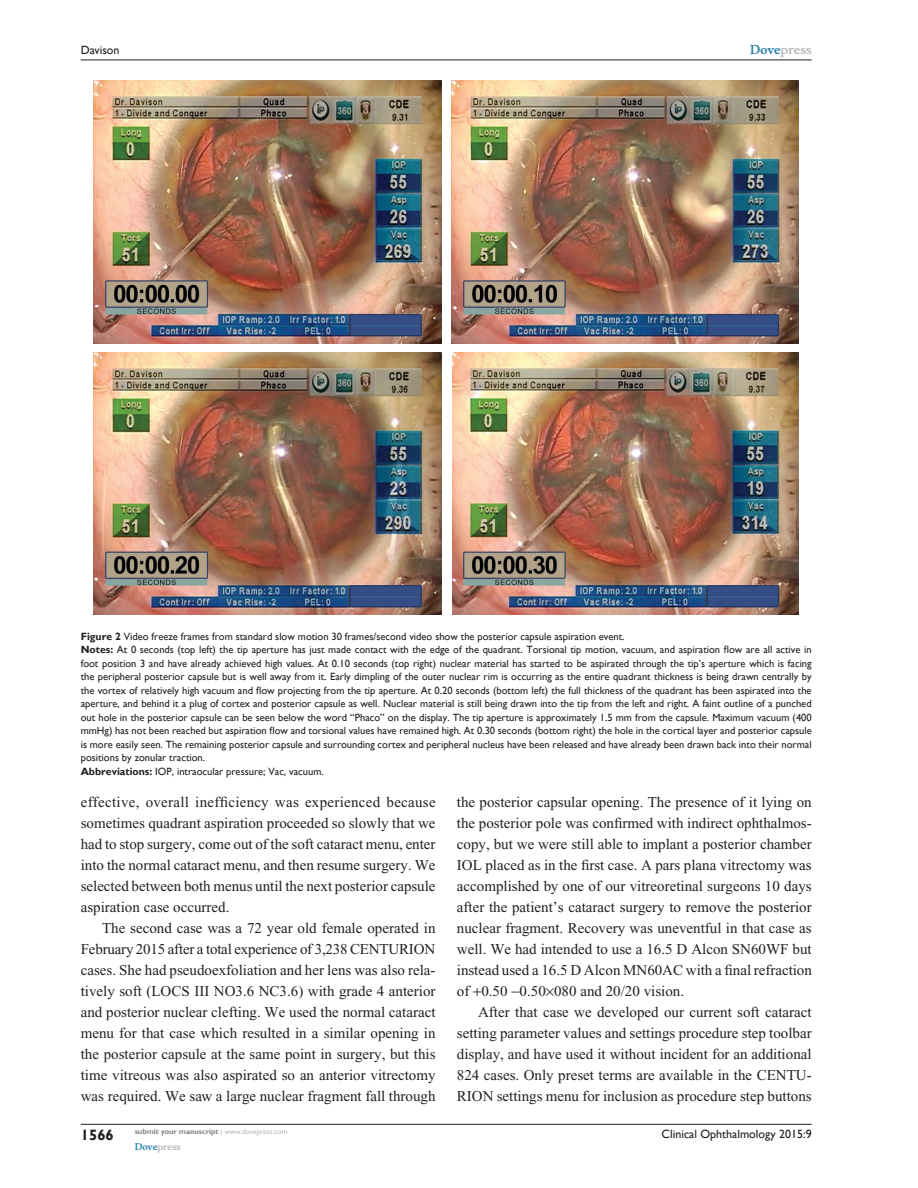
<style>
.page{position:relative;width:918px;height:1188px;background:#fff}
.page>*{position:absolute;margin:0;border:0;box-sizing:border-box;transform-origin:0 0}
.Tx{font:15px/21px "Times New Roman";color:#231f20;text-align:justify}
.t1{font:700 15px "Gill Sans";color:#231f20}
.t2{font:12px "Gill Sans";color:#231f20}
.t3{font:700 12px "Musee";color:#b8b9bc}
.FigSNRI{font:10.5px/13.5px "Gill Sans";color:#231f20;text-align:justify}
.FigC{font:10.5px "Gill Sans";color:#231f20}
.t4{font:700 9px "Musee";color:#b8b9bc}
.t5{font:700 7.5px "Gill Sans";color:#808285}
.s1{color:#3485ae}
.s2{font-weight:700}
.s3{font-weight:400;color:#b8b9bc}
</style>
<div class="page">
<hr style="left:81px;top:1124px;width:731px;height:1px;background:#231f20">
<hr style="left:81px;top:60px;width:731px;height:1px;background:#231f20">
<img style="left:94px;top:81px;width:348px;height:262px">
<img style="left:452px;top:81px;width:347px;height:262px">
<img style="left:94px;top:353px;width:348px;height:262px">
<img style="left:452px;top:353px;width:347px;height:262px">
<p class="t2" style="left:81px;top:43px;width:40px">Davison</p>
<p class="t3" style="left:750px;top:43px;width:63px"><span class="s1">Dove</span>press</p>
<p class="FigC" style="left:81px;top:630px;width:545px"><span class="s2">Figure 2</span> Video freeze frames from standard slow motion 30 frames/second video show the posterior capsule aspiration event.</p>
<p class="FigSNRI" style="left:81px;top:643px;width:732px"><span class="s2">Notes:</span> At 0 seconds (top left) the tip aperture has just made contact with the edge of the quadrant. Torsional tip motion, vacuum, and aspiration flow are all active in foot position 3 and have already achieved high values. At 0.10 seconds (top right) nuclear material has started to be aspirated through the tip’s aperture which is facing the peripheral posterior capsule but is well away from it. Early dimpling of the outer nuclear rim is occurring as the entire quadrant thickness is being drawn centrally by the vortex of relatively high vacuum and flow projecting from the tip aperture. At 0.20 seconds (bottom left) the full thickness of the quadrant has been aspirated into the aperture, and behind it a plug of cortex and posterior capsule as well. Nuclear material is still being drawn into the tip from the left and right. A faint outline of a punched out hole in the posterior capsule can be seen below the word “Phaco” on the display. The tip aperture is approximately 1.5 mm from the capsule. Maximum vacuum (400 mmHg) has not been reached but aspiration flow and torsional values have remained high. At 0.30 seconds (bottom right) the hole in the cortical layer and posterior capsule is more easily seen. The remaining posterior capsule and surrounding cortex and peripheral nucleus have been released and have already been drawn back into their normal positions by zonular traction.</p>
<p class="FigSNRI" style="left:81px;top:765px;width:244px"><span class="s2">Abbreviations:</span> IOP, intraocular pressure; Vac, vacuum.</p>
<p class="Tx" style="left:457px;top:791px;width:357px">the posterior capsular opening. The presence of it lying on the posterior pole was confirmed with indirect ophthalmos&shy;copy, but we were still able to implant a posterior chamber IOL placed as in the first case. A pars plana vitrectomy was accomplished by one of our vitreoretinal surgeons 10 days after the patient’s cataract surgery to remove the posterior nuclear fragment. Recovery was uneventful in that case as well. We had intended to use a 16.5 D Alcon SN60WF but instead used a 16.5 D Alcon MN60AC with a final refraction of 0.50 0.50 080 and 20/20 vision.</p>
<p class="Tx" style="left:457px;top:1001px;width:356px;text-indent:21px">After that case we developed our current soft cataract setting parameter values and settings procedure step toolbar display, and have used it without incident for an additional 824 cases. Only preset terms are available in the CENTU-RION settings menu for inclusion as procedure step buttons</p>
<p class="Tx" style="left:81px;top:791px;width:356px">effective, overall inefficiency was experienced because sometimes quadrant aspiration proceeded so slowly that we had to stop surgery, come out of the soft cataract menu, enter into the normal cataract menu, and then resume surgery. We selected between both menus until the next posterior capsule aspiration case occurred.</p>
<p class="Tx" style="left:81px;top:917px;width:356px;text-indent:21px">The second case was a 72 year old female operated in February 2015 after a total experience of 3,238 CENTURION cases. She had pseudoexfoliation and her lens was also rela&shy;tively soft (LOCS III NO3.6 NC3.6) with grade 4 anterior and posterior nuclear clefting. We used the normal cataract menu for that case which resulted in a similar opening in the posterior capsule at the same point in surgery, but this time vitreous was also aspirated so an anterior vitrectomy was required. We saw a large nuclear fragment fall through</p>
<p class="t1" style="left:81px;top:1126px;width:35px">1566</p>
<p class="t5" style="left:135px;top:1127px;width:154px">submit your manuscript <span class="s3">| www.dovepress.com</span></p>
<p class="t4" style="left:135px;top:1141px;width:48px"><span class="s1">Dove</span>press</p>
<p class="t2" style="left:662px;top:1127px;width:152px">Clinical Ophthalmology 2015:9</p>
</div>
